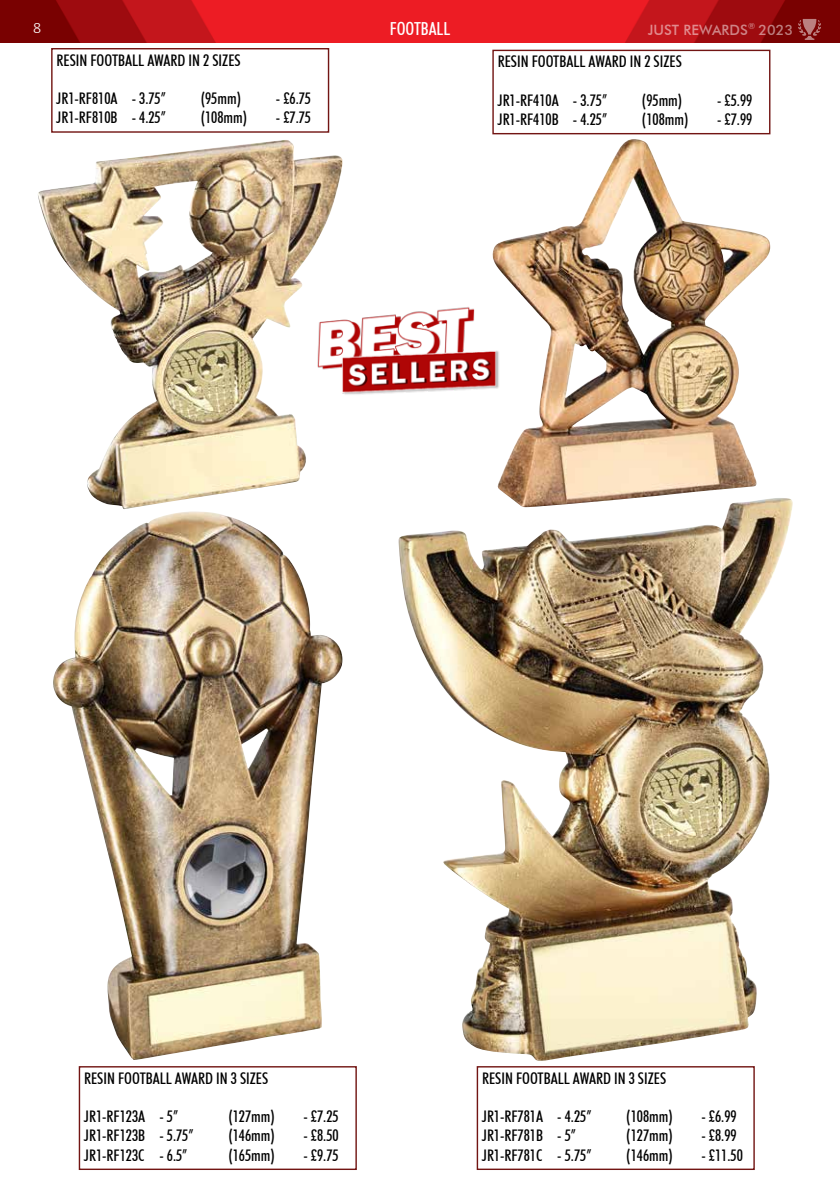
<style>
.page{position:relative;width:840px;height:1191px;background:#fff}
.page>*{position:absolute;margin:0;border:0;box-sizing:border-box;transform-origin:0 0}
.t1{font:500 condensed 18px "Futura BT";color:#fff}
.t2{font:500 condensed 16px "Futura BT";color:#000}
.t3{font:300 16px "Calibri";color:#fff}
.t4{font:500 14.2px "Futura BT";color:#fff}
</style>
<div class="page">
<img style="left:0;top:0;width:839px;height:43px">
<svg style="left:797px;top:19px;width:23px;height:21px"></svg>
<img style="left:53px;top:511px;width:289px;height:549px">
<img style="left:398px;top:498px;width:394px;height:563px">
<img style="left:38px;top:140px;width:304px;height:369px">
<img style="left:491px;top:139px;width:278px;height:368px">
<div style="left:51px;top:48px;width:278px;height:85px;border:1px solid #721513"></div>
<div style="left:492px;top:50px;width:278px;height:84px;border:1px solid #721513"></div>
<div style="left:79px;top:1066px;width:277px;height:104px;border:1px solid #721513"></div>
<div style="left:476px;top:1066px;width:278px;height:104px;border:1px solid #721513"></div>
<img style="left:314px;top:300px;width:188px;height:101px">
<p class="t3" style="left:33px;top:18px;width:10px">8</p>
<p class="t1" style="left:389px;top:17px;width:62px">FOOTBALL</p>
<p class="t4" style="left:647px;top:21px;width:147px">JUST REWARDS<sup>®</sup> 2023</p>
<p class="t2" style="left:57px;top:50px;width:185px">RESIN FOOTBALL AWARD IN 2 SIZES</p>
<p class="t2" style="left:57px;top:89px;width:111px">JR1-RF810A - 3.75”</p>
<p class="t2" style="left:201px;top:89px;width:42px">(95mm)</p>
<p class="t2" style="left:276px;top:89px;width:37px">- £6.75</p>
<p class="t2" style="left:57px;top:108px;width:111px">JR1-RF810B - 4.25”</p>
<p class="t2" style="left:201px;top:108px;width:48px">(108mm)</p>
<p class="t2" style="left:276px;top:108px;width:37px">- £7.75</p>
<p class="t2" style="left:497px;top:52px;width:185px">RESIN FOOTBALL AWARD IN 2 SIZES</p>
<p class="t2" style="left:497px;top:90px;width:111px">JR1-RF410A - 3.75”</p>
<p class="t2" style="left:641px;top:90px;width:42px">(95mm)</p>
<p class="t2" style="left:716px;top:90px;width:37px">- £5.99</p>
<p class="t2" style="left:497px;top:109px;width:111px">JR1-RF410B - 4.25”</p>
<p class="t2" style="left:641px;top:109px;width:48px">(108mm)</p>
<p class="t2" style="left:716px;top:109px;width:37px">- £7.99</p>
<p class="t2" style="left:84px;top:1068px;width:185px">RESIN FOOTBALL AWARD IN 3 SIZES</p>
<p class="t2" style="left:84px;top:1106px;width:95px">JR1-RF123A - 5”</p>
<p class="t2" style="left:228px;top:1106px;width:48px">(127mm)</p>
<p class="t2" style="left:303px;top:1106px;width:37px">- £7.25</p>
<p class="t2" style="left:84px;top:1126px;width:111px">JR1-RF123B - 5.75”</p>
<p class="t2" style="left:228px;top:1126px;width:48px">(146mm)</p>
<p class="t2" style="left:303px;top:1126px;width:37px">- £8.50</p>
<p class="t2" style="left:84px;top:1145px;width:105px">JR1-RF123C - 6.5”</p>
<p class="t2" style="left:228px;top:1145px;width:48px">(165mm)</p>
<p class="t2" style="left:303px;top:1145px;width:37px">- £9.75</p>
<p class="t2" style="left:482px;top:1068px;width:185px">RESIN FOOTBALL AWARD IN 3 SIZES</p>
<p class="t2" style="left:482px;top:1106px;width:111px">JR1-RF781A - 4.25”</p>
<p class="t2" style="left:626px;top:1106px;width:48px">(108mm)</p>
<p class="t2" style="left:701px;top:1106px;width:37px">- £6.99</p>
<p class="t2" style="left:482px;top:1126px;width:95px">JR1-RF781B - 5”</p>
<p class="t2" style="left:626px;top:1126px;width:48px">(127mm)</p>
<p class="t2" style="left:701px;top:1126px;width:37px">- £8.99</p>
<p class="t2" style="left:482px;top:1145px;width:111px">JR1-RF781C - 5.75”</p>
<p class="t2" style="left:626px;top:1145px;width:48px">(146mm)</p>
<p class="t2" style="left:701px;top:1145px;width:43px">- £11.50</p>
</div>
